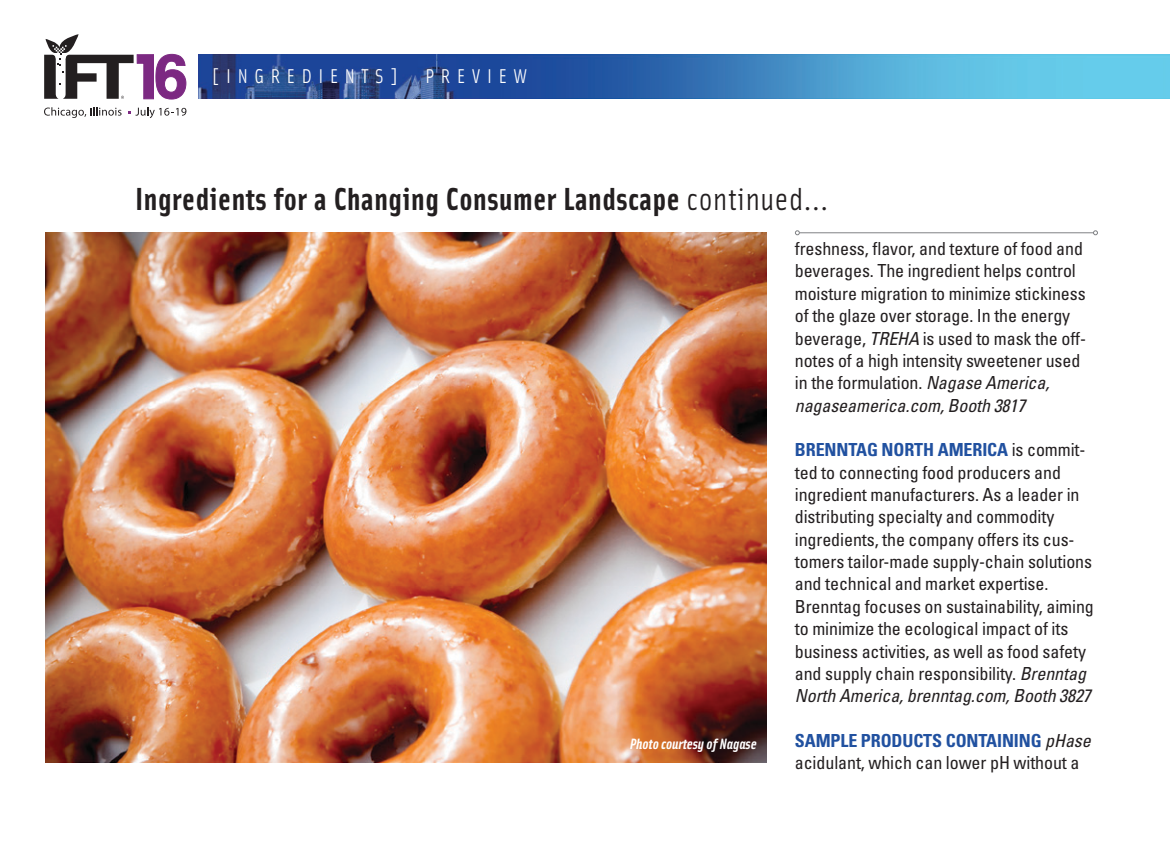
<style>
.page{position:relative;width:1170px;height:846px;background:#fff}
.page>*{position:absolute;margin:0;border:0;box-sizing:border-box;transform-origin:0 0}
.t1{font:32px "Solex Bold Lining";letter-spacing:.02em;color:#231f20}
.t2{font:20px "Solex Regular Lining";letter-spacing:.33em;color:#fff}
.t3{font:condensed 18px/22.4px "Univers LT Std";letter-spacing:-.005em;color:#231f20}
.t4{font:italic 15px "Solex Bold Lining";letter-spacing:-.005em;color:#fff}
.s1{font-family:"Solex Regular Lining"}
.s2{font-style:italic}
.s3{font-weight:700;color:#2151a0}
</style>
<div class="page">
<img style="left:198px;top:54px;width:972px;height:45px">
<svg style="left:44px;top:34px;width:142px;height:66px"></svg>
<svg style="left:44px;top:107px;width:78px;height:11px"></svg>
<svg style="left:128px;top:107px;width:58px;height:11px"></svg>
<hr style="left:799px;top:232px;width:295px;height:1px;background:#808285">
<svg style="left:795px;top:230px;width:5px;height:5px"></svg>
<svg style="left:1093px;top:230px;width:5px;height:5px"></svg>
<img style="left:45px;top:233px;width:722px;height:529px">
<p class="t2" style="left:212px;top:64px;width:188px">[INGREDIENTS]</p>
<p class="t2" style="left:425px;top:64px;width:103px">PREVIEW</p>
<h1 class="t1" style="left:135px;top:178px;width:695px">Ingredients for a Changing Consumer Landscape <span class="s1">continued...</span></h1>
<p class="t4" style="left:630px;top:734px;width:128px">Photo courtesy of Nagase</p>
<p class="t3" style="left:795px;top:237px;width:293px">freshness, flavor, and texture of food and beverages. The ingredient helps control moisture migration to minimize stickiness of the glaze over storage. In the energy beverage, <span class="s2">TREHA</span> is used to mask the off&shy;notes of a high intensity sweetener used in the formulation. <span class="s2">Nagase America, nagaseamerica.com, Booth 3817</span></p>
<p class="t3" style="left:795px;top:438px;width:301px"><span class="s3">BRENNTAG NORTH AMERICA</span> is commit&shy;ted to connecting food producers and ingredient manufacturers. As a leader in distributing specialty and commodity ingredients, the company offers its cus&shy;tomers tailor-made supply-chain solutions and technical and market expertise.<br>Brenntag focuses on sustainability, aiming to minimize the ecological impact of its business activities, as well as food safety and supply chain responsibility. <span class="s2">Brenntag North America, brenntag.com, Booth 3827</span></p>
<p class="t3" style="left:795px;top:729px;width:297px"><span class="s3">SAMPLE PRODUCTS CONTAINING</span> <span class="s2">pHase </span>acidulant, which can lower pH without a</p>
</div>
